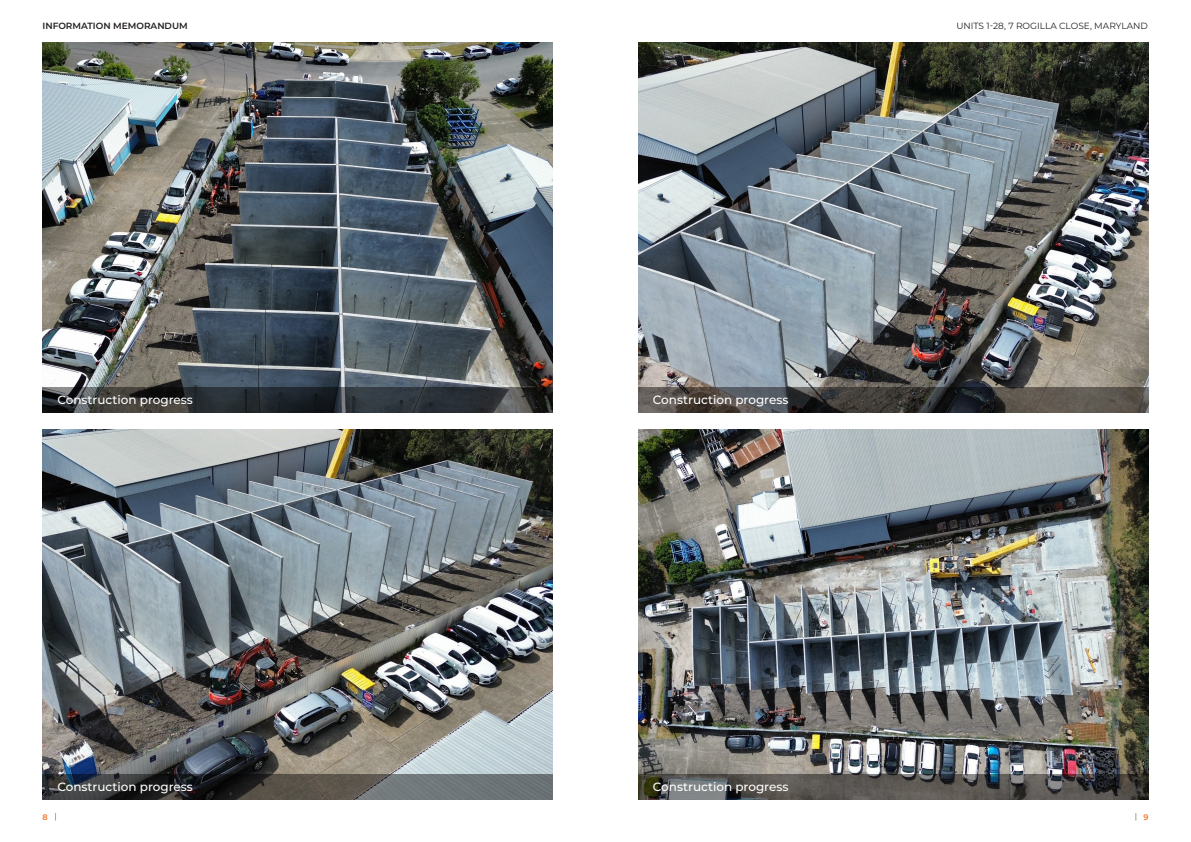
<style>
.page{position:relative;width:1191px;height:842px;background:#fff}
.page>*{position:absolute;margin:0;border:0;box-sizing:border-box;transform-origin:0 0}
.t1{font:500 12px "Montserrat";color:#fff}
.t2{font:9px "Montserrat";color:#231f20}
.t3{font:600 9px "Montserrat";color:#231f20}
.t4{font:600 8px "Montserrat";color:#f37124}
.t5{font:300 8px "Montserrat";color:#231f20}
.s1{font-weight:300;color:#231f20}
.s2{font-weight:600;color:#f37124}
</style>
<div class="page">
<img style="left:638px;top:429px;width:510px;height:344px">
<img style="left:638px;top:43px;width:510px;height:344px">
<svg style="left:638px;top:387px;width:510px;height:25px;background:#474441"></svg>
<svg style="left:638px;top:773px;width:510px;height:26px;background:#555351"></svg>
<img style="left:43px;top:429px;width:510px;height:344px">
<img style="left:43px;top:43px;width:510px;height:344px">
<svg style="left:43px;top:387px;width:510px;height:25px;background:#2f3336"></svg>
<svg style="left:43px;top:773px;width:510px;height:26px;background:#4d4f4f"></svg>
<p class="t3" style="left:43px;top:19px;width:147px">INFORMATION MEMORANDUM</p>
<p class="t2" style="left:956px;top:19px;width:193px">UNITS 1-28, 7 ROGILLA CLOSE, MARYLAND</p>
<p class="t1" style="left:57px;top:391px;width:137px">Construction progress</p>
<p class="t1" style="left:57px;top:778px;width:137px">Construction progress</p>
<p class="t1" style="left:653px;top:391px;width:137px">Construction progress</p>
<p class="t1" style="left:653px;top:778px;width:137px">Construction progress</p>
<p class="t4" style="left:43px;top:811px;width:16px">8 <span class="s1">|</span></p>
<p class="t5" style="left:1135px;top:811px;width:15px">| <span class="s2">9</span></p>
</div>
